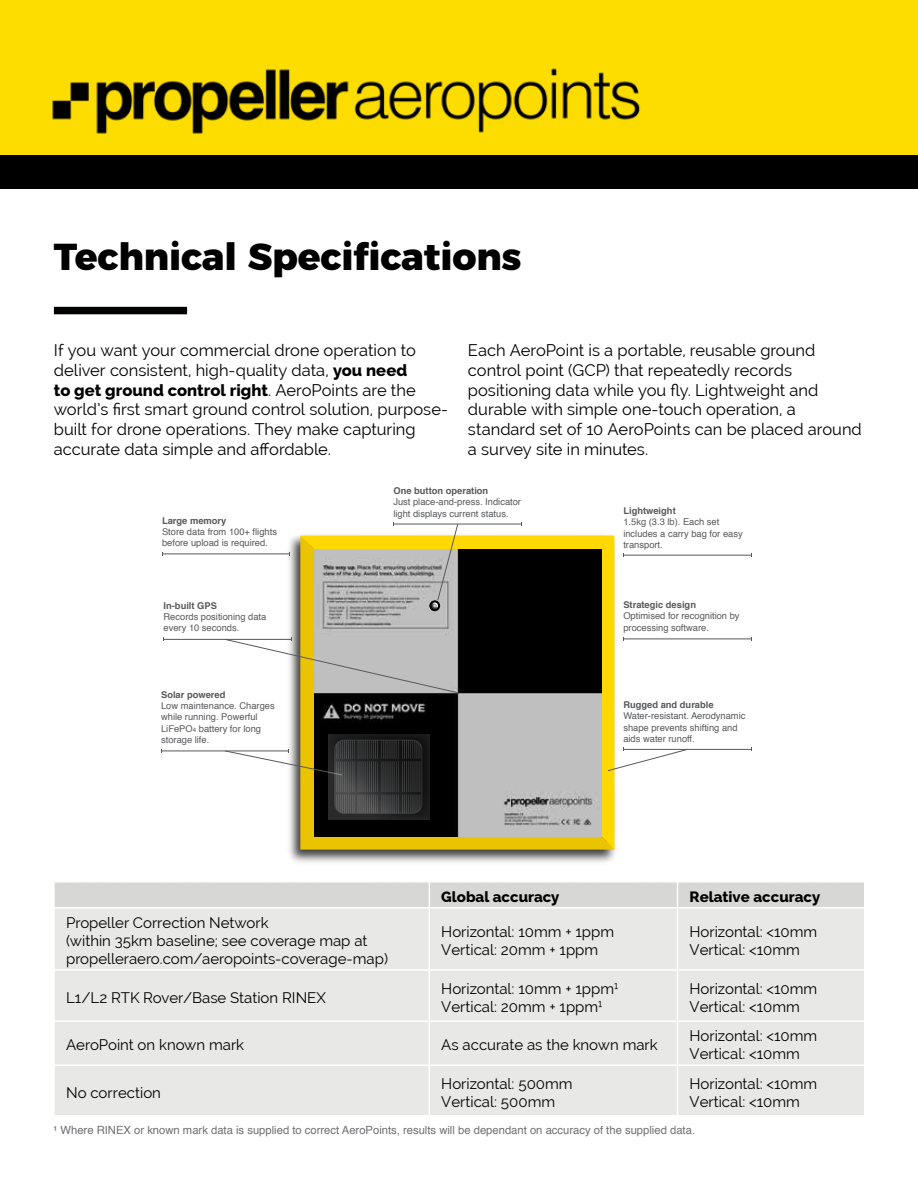
<style>
.page{position:relative;width:918px;height:1188px;background:#fff}
.page>*{position:absolute;margin:0;border:0;box-sizing:border-box;transform-origin:0 0}
.t1{font:800 37.5px "Montserrat";letter-spacing:-.005em;color:#000}
.t2{font:16.5px/19.8px "Raleway";color:#000}
.t3{font:15px/18px "Raleway";color:#000}
.t4{font:800 15px "Raleway";color:#000}
.t5{font:11.25px "Helvetica";color:#6f7073}
.t6{font:9.3px/11.2px "Helvetica";color:#58595b}
.t7{font:700 9.3px "Helvetica";color:#58595b}
.s1{font-weight:800}
.s2{font-size:6.3px}
</style>
<div class="page">
<div style="left:0;top:0;width:918px;height:155px;background:#fddd00"></div>
<div style="left:54px;top:307px;width:133px;height:7px;background:#000101"></div>
<div style="left:0;top:155px;width:918px;height:34px;background:#000"></div>
<img style="left:283px;top:536px;width:333px;height:327px">
<svg style="left:300px;top:535px;width:315px;height:315px;background:#ecc90a"></svg>
<img style="left:314px;top:549px;width:287px;height:287px">
<div style="left:429px;top:600px;width:11px;height:11px;background:#000;border-radius:50%"></div>
<svg style="left:431px;top:523px;width:28px;height:86px;background:#c1bb9a"></svg>
<hr style="left:394px;top:524px;width:127px;height:1px;background:#58595b">
<hr style="left:162px;top:554px;width:128px;height:1px;background:#58595b">
<hr style="left:624px;top:555px;width:127px;height:1px;background:#58595b">
<hr style="left:624px;top:639px;width:127px;height:1px;background:#58595b">
<hr style="left:161px;top:751px;width:128px;height:1px;background:#58595b">
<hr style="left:624px;top:749px;width:127px;height:1px;background:#58595b">
<svg style="left:607px;top:748px;width:81px;height:23px"></svg>
<hr style="left:164px;top:639px;width:127px;height:1px;background:#58595b">
<svg style="left:224px;top:637px;width:234px;height:56px"></svg>
<svg style="left:224px;top:734px;width:205px;height:86px"></svg>
<hr style="left:337px;top:761px;width:1px;height:31px;background:#e6e7e8">
<svg style="left:339px;top:761px;width:1px;height:31px"></svg>
<hr style="left:338px;top:761px;width:1px;height:31px;background:#e6e7e8">
<svg style="left:341px;top:761px;width:1px;height:31px"></svg>
<hr style="left:340px;top:761px;width:1px;height:31px;background:#e6e7e8">
<svg style="left:343px;top:761px;width:1px;height:31px"></svg>
<hr style="left:342px;top:761px;width:1px;height:31px;background:#e6e7e8">
<hr style="left:344px;top:761px;width:1px;height:31px;background:#e6e7e8">
<hr style="left:346px;top:761px;width:1px;height:31px;background:#e6e7e8">
<hr style="left:348px;top:761px;width:1px;height:31px;background:#e6e7e8">
<hr style="left:350px;top:761px;width:1px;height:31px;background:#e6e7e8">
<hr style="left:352px;top:761px;width:1px;height:31px;background:#e6e7e8">
<hr style="left:354px;top:761px;width:1px;height:31px;background:#e6e7e8">
<svg style="left:370px;top:761px;width:1px;height:31px"></svg>
<hr style="left:369px;top:761px;width:1px;height:31px;background:#e6e7e8">
<hr style="left:358px;top:761px;width:1px;height:31px;background:#e6e7e8">
<hr style="left:360px;top:761px;width:1px;height:31px;background:#e6e7e8">
<hr style="left:362px;top:761px;width:1px;height:31px;background:#e6e7e8">
<hr style="left:364px;top:761px;width:1px;height:31px;background:#e6e7e8">
<hr style="left:366px;top:761px;width:1px;height:31px;background:#e6e7e8">
<svg style="left:368px;top:761px;width:1px;height:31px"></svg>
<hr style="left:367px;top:761px;width:1px;height:31px;background:#e6e7e8">
<hr style="left:372px;top:761px;width:1px;height:31px;background:#282929">
<hr style="left:371px;top:761px;width:1px;height:31px;background:#e6e7e8">
<hr style="left:373px;top:761px;width:1px;height:31px;background:#e6e7e8">
<hr style="left:375px;top:761px;width:1px;height:31px;background:#e6e7e8">
<hr style="left:383px;top:761px;width:1px;height:31px;background:#e6e7e8">
<hr style="left:377px;top:761px;width:1px;height:31px;background:#e6e7e8">
<hr style="left:381px;top:761px;width:1px;height:31px;background:#e6e7e8">
<hr style="left:385px;top:761px;width:1px;height:31px;background:#e6e7e8">
<hr style="left:387px;top:761px;width:1px;height:31px;background:#e6e7e8">
<hr style="left:389px;top:761px;width:1px;height:31px;background:#e6e7e8">
<hr style="left:397px;top:761px;width:1px;height:31px;background:#1a1a1a">
<hr style="left:396px;top:761px;width:1px;height:31px;background:#e6e7e8">
<hr style="left:391px;top:761px;width:1px;height:31px;background:#e6e7e8">
<hr style="left:393px;top:761px;width:1px;height:31px;background:#e6e7e8">
<hr style="left:395px;top:761px;width:1px;height:31px;background:#e6e7e8">
<hr style="left:399px;top:761px;width:1px;height:31px;background:#19191a">
<hr style="left:398px;top:761px;width:1px;height:31px;background:#e6e7e8">
<hr style="left:402px;top:761px;width:1px;height:31px;background:#e6e7e8">
<hr style="left:414px;top:761px;width:1px;height:31px;background:#e6e7e8">
<hr style="left:408px;top:761px;width:1px;height:31px;background:#e6e7e8">
<hr style="left:410px;top:761px;width:1px;height:31px;background:#e6e7e8">
<hr style="left:404px;top:761px;width:1px;height:31px;background:#e6e7e8">
<hr style="left:406px;top:761px;width:1px;height:31px;background:#e6e7e8">
<hr style="left:412px;top:761px;width:1px;height:31px;background:#e6e7e8">
<hr style="left:416px;top:761px;width:1px;height:31px;background:#e6e7e8">
<hr style="left:418px;top:761px;width:1px;height:31px;background:#e6e7e8">
<hr style="left:420px;top:761px;width:1px;height:31px;background:#e6e7e8">
<div style="left:55px;top:909px;width:809px;height:206px;background:#e8e8e7"></div>
<hr style="left:429px;top:909px;width:1px;height:60px;background:#fff">
<hr style="left:429px;top:971px;width:1px;height:49px;background:#fff">
<hr style="left:429px;top:1022px;width:1px;height:42px;background:#fff">
<hr style="left:429px;top:1066px;width:1px;height:49px;background:#fff">
<hr style="left:55px;top:969px;width:374px;height:2px;background:#fff">
<hr style="left:429px;top:969px;width:248px;height:2px;background:#fff">
<hr style="left:678px;top:969px;width:186px;height:2px;background:#fff">
<hr style="left:55px;top:1020px;width:374px;height:2px;background:#fff">
<hr style="left:429px;top:1020px;width:248px;height:2px;background:#fff">
<hr style="left:678px;top:1020px;width:186px;height:2px;background:#fff">
<hr style="left:55px;top:1064px;width:374px;height:2px;background:#fff">
<hr style="left:429px;top:1064px;width:248px;height:2px;background:#fff">
<hr style="left:678px;top:1064px;width:186px;height:2px;background:#fff">
<hr style="left:677px;top:908px;width:1px;height:62px;background:#fff">
<hr style="left:677px;top:970px;width:1px;height:51px;background:#fff">
<hr style="left:677px;top:1021px;width:1px;height:44px;background:#fff">
<hr style="left:677px;top:1065px;width:1px;height:50px;background:#fff">
<div style="left:54px;top:882px;width:810px;height:25px;background:#d7d8d6"></div>
<img style="left:52px;top:68px;width:588px;height:66px">
<h1 class="t1" style="left:54px;top:226px;width:469px">Technical Specifications</h1>
<p class="t2" style="left:54px;top:340px;width:396px">If you want your commercial drone operation to deliver consistent, high-quality data, <span class="s1">you need<br>to get ground control right</span>. AeroPoints are the world’s first smart ground control solution, purpose&shy;built for drone operations. They make capturing accurate data simple and affordable.</p>
<p class="t2" style="left:468px;top:340px;width:395px">Each AeroPoint is a portable, reusable ground control point (GCP) that repeatedly records positioning data while you fly. Lightweight and durable with simple one-touch operation, a standard set of 10 AeroPoints can be placed around a survey site in minutes.</p>
<p class="t7" style="left:162px;top:513px;width:66px">Large memory</p>
<p class="t6" style="left:162px;top:527px;width:116px">Store data from 100+ flights before upload is required.</p>
<p class="t7" style="left:164px;top:598px;width:55px">In-built GPS</p>
<p class="t6" style="left:164px;top:611px;width:104px">Records positioning data every 10 seconds.</p>
<p class="t7" style="left:393px;top:483px;width:96px">One button operation</p>
<p class="t6" style="left:393px;top:497px;width:129px">Just place-and-press. Indicator light displays current status.</p>
<p class="t7" style="left:623px;top:503px;width:54px">Lightweight</p>
<p class="t6" style="left:623px;top:517px;width:121px">1.5kg (3.3 lb). Each set includes a carry bag for easy transport.</p>
<p class="t7" style="left:623px;top:597px;width:74px">Strategic design</p>
<p class="t6" style="left:623px;top:611px;width:118px">Optimised for recognition by processing software.</p>
<p class="t7" style="left:161px;top:687px;width:66px">Solar powered</p>
<p class="t6" style="left:161px;top:701px;width:115px">Low maintenance. Charges while running. Powerful<br>LiFePO<span class="s2">4</span> battery for long storage life.</p>
<p class="t7" style="left:623px;top:697px;width:92px">Rugged and durable</p>
<p class="t6" style="left:623px;top:711px;width:124px">Water-resistant. Aerodynamic shape prevents shifting and aids water runoff.</p>
<p class="t4" style="left:441px;top:888px;width:120px">Global accuracy</p>
<p class="t4" style="left:690px;top:888px;width:132px">Relative accuracy</p>
<p class="t3" style="left:66px;top:914px;width:323px">Propeller Correction Network<br>(within 35km baseline; see coverage map at propelleraero.com/aeropoints-coverage-map)</p>
<p class="t3" style="left:441px;top:923px;width:174px">Horizontal: 10mm + 1ppm<br>Vertical: 20mm + 1ppm</p>
<p class="t3" style="left:690px;top:923px;width:129px">Horizontal: &lt;10mm<br>Vertical: &lt;10mm</p>
<p class="t3" style="left:66px;top:988px;width:261px">L1/L2 RTK Rover/Base Station RINEX</p>
<p class="t3" style="left:441px;top:979px;width:178px">Horizontal: 10mm + 1ppm¹<br>Vertical: 20mm + 1ppm¹</p>
<p class="t3" style="left:690px;top:979px;width:129px">Horizontal: &lt;10mm<br>Vertical: &lt;10mm</p>
<p class="t3" style="left:66px;top:1036px;width:180px">AeroPoint on known mark</p>
<p class="t3" style="left:441px;top:1036px;width:218px">As accurate as the known mark</p>
<p class="t3" style="left:690px;top:1027px;width:129px">Horizontal: &lt;10mm<br>Vertical: &lt;10mm</p>
<p class="t3" style="left:66px;top:1083px;width:96px">No correction</p>
<p class="t3" style="left:441px;top:1074px;width:133px">Horizontal: 500mm<br>Vertical: 500mm</p>
<p class="t3" style="left:690px;top:1074px;width:129px">Horizontal: &lt;10mm<br>Vertical: &lt;10mm</p>
<p class="t5" style="left:54px;top:1121px;width:643px">¹ Where RINEX or known mark data is supplied to correct AeroPoints, results will be dependant on accuracy of the supplied data.</p>
</div>
